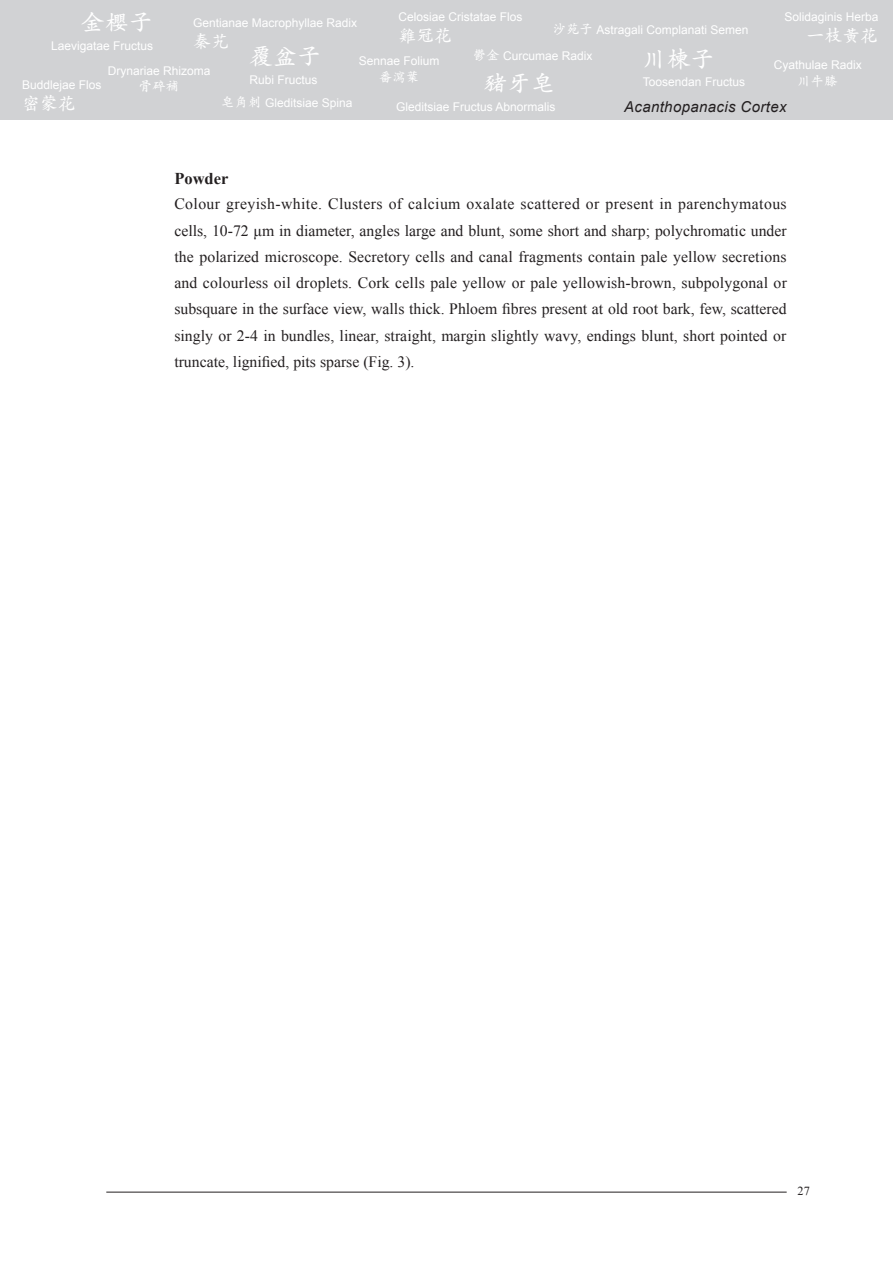
<style>
.page{position:relative;width:893px;height:1263px;background:#fff}
.page>*{position:absolute;margin:0;border:0;box-sizing:border-box;transform-origin:0 0}
.t1{font:600 24px "M Kai HK";color:#fff}
.t2{font:600 18px "M Kai HK";color:#fff}
.t3{font:700 16.5px "Times New Roman";color:#231f20}
.t4{font:15.75px/26.2px "Times New Roman";color:#231f20;text-align:justify}
.t5{font:italic 15px "Arial";letter-spacing:.025em;color:#231f20}
.t6{font:600 13.5px "M Kai HK";color:#fff}
.t7{font:12.3px "Times New Roman";color:#231f20}
.t8{font:12px "Arial";color:#fff}
.s1{font-family:"M Kai HK";font-weight:600;font-size:13.5px}
</style>
<div class="page">
<hr style="left:106px;top:1192px;width:681px;height:1px;background:#231f20">
<div style="left:0;top:0;width:893px;height:119px;background:#d1d2d4"></div>
<h1 class="t1" style="left:81px;top:6px;width:73px">金櫻子</h1>
<p class="t8" style="left:51px;top:38px;width:104px">Laevigatae Fructus</p>
<p class="t8" style="left:398px;top:9px;width:126px">Celosiae Cristatae Flos</p>
<p class="t2" style="left:398px;top:22px;width:55px">雞冠花</p>
<p class="t8" style="left:784px;top:9px;width:96px">Solidaginis Herba</p>
<p class="t2" style="left:807px;top:23px;width:73px">一枝黃花</p>
<p class="t8" style="left:193px;top:15px;width:166px">Gentianae Macrophyllae Radix</p>
<p class="t2" style="left:193px;top:29px;width:37px">秦艽</p>
<p class="t8" style="left:553px;top:22px;width:197px"><span class="s1">沙苑子</span> Astragali Complanati Semen</p>
<h1 class="t1" style="left:250px;top:39px;width:73px">覆盆子</h1>
<p class="t8" style="left:250px;top:72px;width:70px">Rubi Fructus</p>
<h1 class="t1" style="left:643px;top:42px;width:73px">川楝子</h1>
<p class="t8" style="left:473px;top:48px;width:121px"><span class="s1">鬱金</span> Curcumae Radix</p>
<p class="t8" style="left:359px;top:53px;width:82px">Sennae Folium</p>
<p class="t6" style="left:379px;top:68px;width:42px">番瀉葉</p>
<p class="t8" style="left:774px;top:57px;width:90px">Cyathulae Radix</p>
<p class="t6" style="left:797px;top:71px;width:42px">川牛膝</p>
<p class="t8" style="left:108px;top:62px;width:104px">Drynariae Rhizoma</p>
<p class="t6" style="left:139px;top:77px;width:42px">骨碎補</p>
<h1 class="t1" style="left:483px;top:66px;width:73px">豬牙皂</h1>
<p class="t8" style="left:396px;top:99px;width:161px">Gleditsiae Fructus Abnormalis</p>
<p class="t8" style="left:22px;top:77px;width:81px">Buddlejae Flos</p>
<p class="t8" style="left:643px;top:74px;width:104px">Toosendan Fructus</p>
<p class="t2" style="left:22px;top:91px;width:55px">密蒙花</p>
<p class="t8" style="left:221px;top:95px;width:133px"><span class="s1">皂角刺</span> Gleditsiae Spina</p>
<p class="t5" style="left:624px;top:97px;width:164px">Acanthopanacis Cortex</p>
<p class="t3" style="left:174px;top:167px;width:56px">Powder</p>
<p class="t4" style="left:174px;top:191px;width:614px">Colour greyish-white. Clusters of calcium oxalate scattered or present in parenchymatous cells, 10-72 μm in diameter, angles large and blunt, some short and sharp; polychromatic under the polarized microscope. Secretory cells and canal fragments contain pale yellow secretions and colourless oil droplets. Cork cells pale yellow or pale yellowish-brown, subpolygonal or subsquare in the surface view, walls thick. Phloem fibres present at old root bark, few, scattered singly or 2-4 in bundles, linear, straight, margin slightly wavy, endings blunt, short pointed or truncate, lignified, pits sparse (Fig. 3).</p>
<p class="t7" style="left:797px;top:1182px;width:14px">27</p>
</div>
